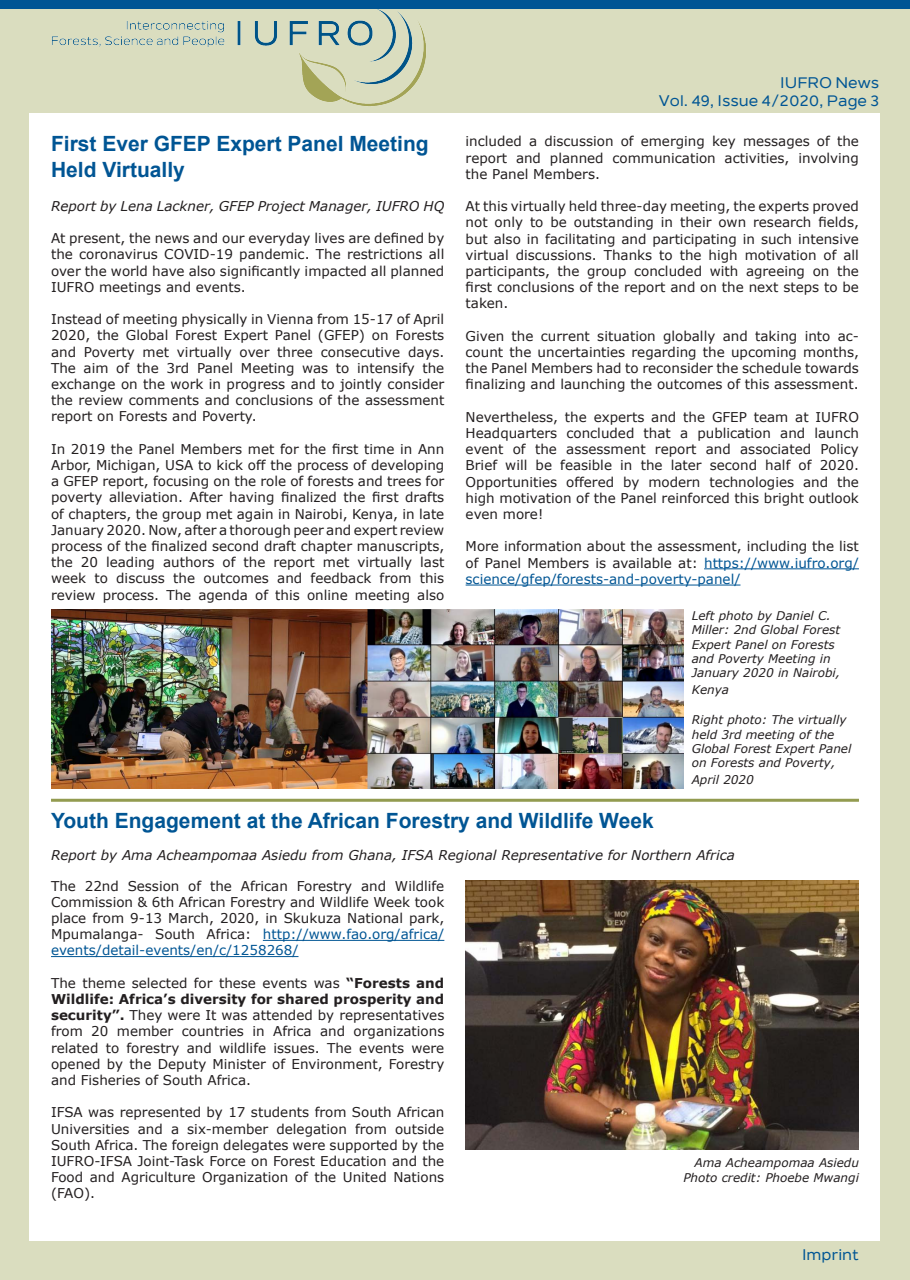
<style>
.page{position:relative;width:910px;height:1280px;background:#daddbf}
.page>*{position:absolute;margin:0;border:0;box-sizing:border-box;transform-origin:0 0}
.t1{font:700 21px/25.2px "Arial";color:#005594}
.t2{font:500 15px "Nolan";color:#005594}
.t3{font:13.5px/16.2px "Verdana";color:#231f20;text-align:justify}
.t4{font:italic 13.5px "Verdana";color:#231f20}
.t5{font:italic 12px/14.4px "Verdana";color:#231f20}
.s1{color:#005594}
.s2{font-weight:700}
</style>
<div class="page">
<div style="left:30px;top:113px;width:850px;height:1127px;background:#fff"></div>
<img style="left:46px;top:8px;width:387px;height:98px">
<div style="left:0;top:0;width:910px;height:8px;background:#005594"></div>
<hr style="left:263px;top:940px;width:181px;height:1px;background:#005594">
<hr style="left:51px;top:956px;width:247px;height:1px;background:#005594">
<hr style="left:51px;top:799px;width:808px;height:3px;background:#939b50">
<img style="left:466px;top:880px;width:393px;height:269px">
<hr style="left:704px;top:568px;width:155px;height:1px;background:#005594">
<hr style="left:466px;top:585px;width:274px;height:1px;background:#005594">
<img style="left:51px;top:609px;width:632px;height:179px">
<p class="t1" style="left:51px;top:132px;width:379px">First Ever GFEP Expert Panel Meeting<br>Held Virtually</p>
<p class="t4" style="left:51px;top:197px;width:395px">Report by Lena Lackner, GFEP Project Manager, IUFRO HQ</p>
<p class="t3" style="left:51px;top:230px;width:395px">At present, the news and our everyday lives are defined by the coronavirus COVID-19 pandemic. The restrictions all over the world have also significantly impacted all planned IUFRO meetings and events.</p>
<p class="t3" style="left:51px;top:311px;width:395px">Instead of meeting physically in Vienna from 15-17 of April 2020, the Global Forest Expert Panel (GFEP) on Forests and Poverty met virtually over three consecutive days.<br>The aim of the 3rd Panel Meeting was to intensify the exchange on the work in progress and to jointly consider the review comments and conclusions of the assessment report on Forests and Poverty.</p>
<p class="t3" style="left:51px;top:441px;width:395px">In 2019 the Panel Members met for the first time in Ann Arbor, Michigan, USA to kick off the process of developing a GFEP report, focusing on the role of forests and trees for poverty alleviation. After having finalized the first drafts of chapters, the group met again in Nairobi, Kenya, in late January 2020. Now, after a thorough peer and expert review process of the finalized second draft chapter manuscripts, the 20 leading authors of the report met virtually last week to discuss the outcomes and feedback from this review process. The agenda of this online meeting also</p>
<p class="t2" style="left:780px;top:73px;width:100px">IUFRO News</p>
<p class="t2" style="left:659px;top:91px;width:222px">Vol. 49, Issue 4/2020, Page 3</p>
<p class="t3" style="left:466px;top:133px;width:395px">included a discussion of emerging key messages of the report and planned communication activities, involving the Panel Members.</p>
<p class="t3" style="left:466px;top:198px;width:395px">At this virtually held three-day meeting, the experts proved not only to be outstanding in their own research fields, but also in facilitating and participating in such intensive virtual discussions. Thanks to the high motivation of all participants, the group concluded with agreeing on the first conclusions of the report and on the next steps to be taken.</p>
<p class="t3" style="left:466px;top:328px;width:395px">Given the current situation globally and taking into ac&shy;count the uncertainties regarding the upcoming months, the Panel Members had to reconsider the schedule towards finalizing and launching the outcomes of this assessment.</p>
<p class="t3" style="left:466px;top:409px;width:395px">Nevertheless, the experts and the GFEP team at IUFRO Headquarters concluded that a publication and launch event of the assessment report and associated Policy Brief will be feasible in the later second half of 2020.<br>Opportunities offered by modern technologies and the high motivation of the Panel reinforced this bright outlook even more!</p>
<p class="t3" style="left:466px;top:538px;width:395px">More information about the assessment, including the list of Panel Members is available at: <span class="s1">https://www.iufro.org/ science/gfep/forests-and-poverty-panel/</span></p>
<p class="t5" style="left:692px;top:608px;width:150px">Left photo by Daniel C.<br>Miller: 2nd Global Forest<br>Expert Panel on Forests and Poverty Meeting in<br>January 2020 in Nairobi,</p>
<p class="t5" style="left:692px;top:682px;width:39px">Kenya</p>
<p class="t5" style="left:692px;top:712px;width:161px">Right photo: The virtually held 3rd meeting of the<br>Global Forest Expert Panel on Forests and Poverty,</p>
<p class="t5" style="left:692px;top:772px;width:64px">April 2020</p>
<p class="t1" style="left:51px;top:808px;width:604px">Youth Engagement at the African Forestry and Wildlife Week</p>
<p class="t4" style="left:51px;top:846px;width:685px">Report by Ama Acheampomaa Asiedu from Ghana, IFSA Regional Representative for Northern Africa</p>
<p class="t3" style="left:51px;top:877px;width:395px">The 22nd Session of the African Forestry and Wildlife Commission &amp; 6th African Forestry and Wildlife Week took place from 9-13 March, 2020, in Skukuza National park, Mpumalanga- South Africa: <span class="s1">http://www.fao.org/africa/ events/detail-events/en/c/1258268/</span></p>
<p class="t3" style="left:51px;top:975px;width:395px">The theme selected for these events was <span class="s2">“Forests and Wildlife: Africa’s diversity for shared prosperity and security”.</span> They were It was attended by representatives from 20 member countries in Africa and organizations related to forestry and wildlife issues. The events were opened by the Deputy Minister of Environment, Forestry and Fisheries of South Africa.</p>
<p class="t3" style="left:51px;top:1104px;width:395px">IFSA was represented by 17 students from South African Universities and a six-member delegation from outside South Africa. The foreign delegates were supported by the IUFRO-IFSA Joint-Task Force on Forest Education and the Food and Agriculture Organization of the United Nations (FAO).</p>
<p class="t5" style="left:695px;top:1155px;width:166px">Ama Acheampomaa Asiedu</p>
<p class="t5" style="left:683px;top:1170px;width:177px">Photo credit: Phoebe Mwangi</p>
<p class="t2" style="left:802px;top:1245px;width:58px">Imprint</p>
</div>
